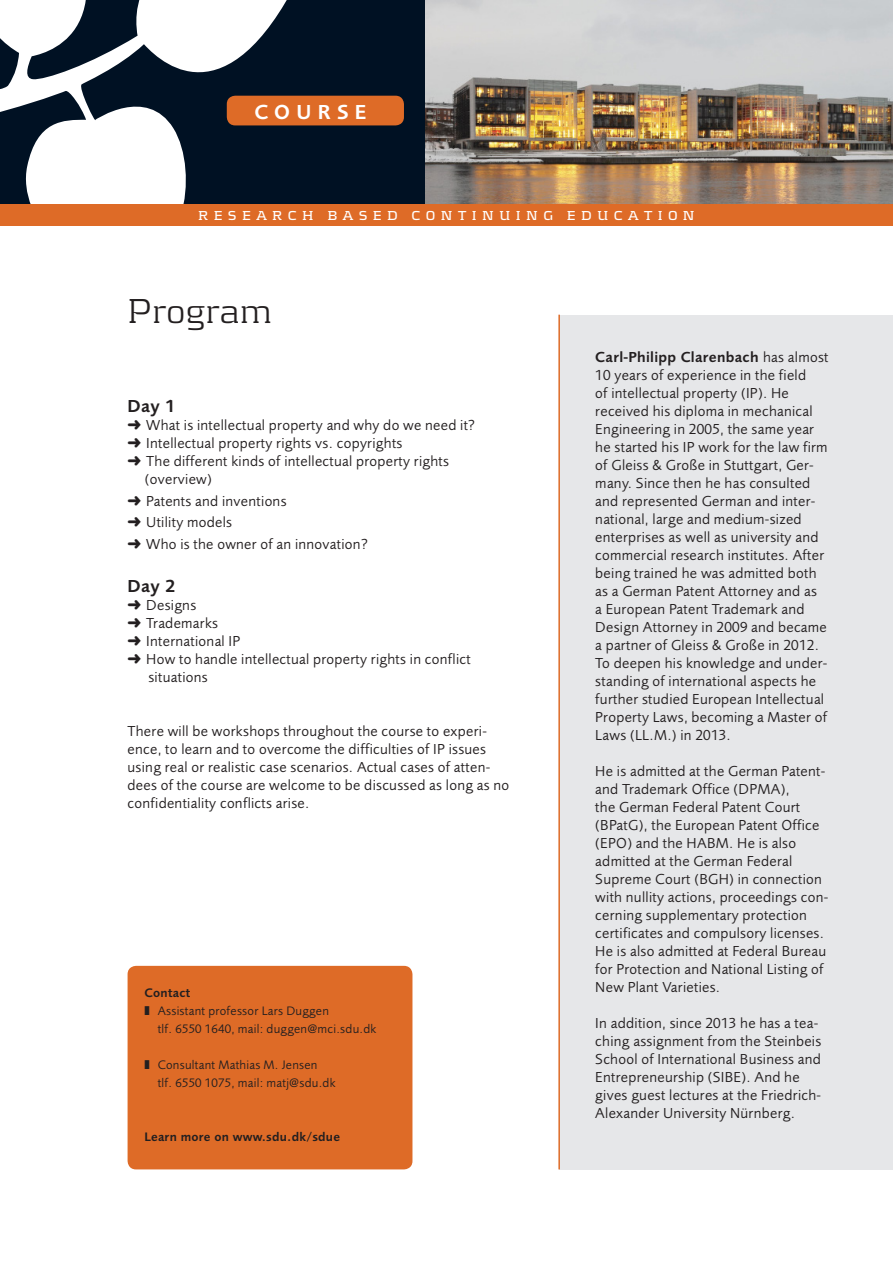
<style>
.page{position:relative;width:893px;height:1263px;background:#fff}
.page>*{position:absolute;margin:0;border:0;box-sizing:border-box;transform-origin:0 0}
._01_Underrubrik{font:300 36px "Kontrapunkt";letter-spacing:.02em;color:#231f20}
._03_Master_i{font:600 21px "Foundry Sans";letter-spacing:.3em;color:#fff}
._06_Mellemrubrik{font:600 18px "Foundry Sans";letter-spacing:.02em;color:#231f20}
._05_Brødtxt{font:15px/18px "Foundry Sans";letter-spacing:.02em;color:#231f20}
._06_Mellemrubrik-2{font:15px/18px "Foundry Sans";letter-spacing:.02em;color:#231f20}
._02_Forskningsbasere{font:700 13.5px "Kontrapunkt";letter-spacing:.4em;color:#fff}
._05_Brødtxt-2{font:12.75px/18px "Foundry Sans";letter-spacing:.02em;color:#231f20}
._06_Mellemrubrik-3{font:600 12.75px "Foundry Sans";letter-spacing:.02em;color:#231f20}
.s1{font-weight:600}
</style>
<div class="page">
<div style="left:0;top:0;width:893px;height:204px;background:#001123"></div>
<svg style="left:0;top:0;width:306px;height:204px"></svg>
<img style="left:425px;top:0;width:468px;height:204px">
<div style="left:560px;top:315px;width:333px;height:854px;background:#e6e7e9"></div>
<div style="left:128px;top:966px;width:284px;height:203px;background:#de6b27;border-radius:9px"></div>
<div style="left:227px;top:96px;width:177px;height:29px;background:#de6b27;border-radius:9px"></div>
<hr style="left:558px;top:315px;width:2px;height:854px;background:#de6b27">
<div style="left:0;top:204px;width:893px;height:21px;background:#de6b27"></div>
<p class="_03_Master_i" style="left:254px;top:100px;width:114px">COURSE</p>
<p class="_02_Forskningsbasere" style="left:198px;top:207px;width:498px">RESEARCH BASED CONTINUING EDUCATION</p>
<p class="_01_Underrubrik" style="left:128px;top:290px;width:146px">Program</p>
<p class="_06_Mellemrubrik" style="left:128px;top:396px;width:50px">Day 1</p>
<p class="_06_Mellemrubrik-2" style="left:128px;top:416px;width:349px">➜ What is intellectual property and why do we need it?</p>
<p class="_06_Mellemrubrik-2" style="left:128px;top:434px;width:276px">➜ Intellectual property rights vs. copyrights</p>
<p class="_06_Mellemrubrik-2" style="left:128px;top:452px;width:323px">➜ The different kinds of intellectual property rights</p>
<p class="_06_Mellemrubrik-2" style="left:145px;top:470px;width:68px">(overview)</p>
<p class="_06_Mellemrubrik-2" style="left:128px;top:492px;width:161px">➜ Patents and inventions</p>
<p class="_06_Mellemrubrik-2" style="left:128px;top:513px;width:106px">➜ Utility models</p>
<p class="_06_Mellemrubrik-2" style="left:128px;top:535px;width:242px">➜ Who is the owner of an innovation?</p>
<p class="_06_Mellemrubrik" style="left:128px;top:576px;width:50px">Day 2</p>
<p class="_06_Mellemrubrik-2" style="left:128px;top:596px;width:70px">➜ Designs</p>
<p class="_06_Mellemrubrik-2" style="left:128px;top:614px;width:92px">➜ Trademarks</p>
<p class="_06_Mellemrubrik-2" style="left:128px;top:632px;width:114px">➜ International IP</p>
<p class="_06_Mellemrubrik-2" style="left:128px;top:650px;width:345px">➜ How to handle intellectual property rights in conflict</p>
<p class="_06_Mellemrubrik-2" style="left:148px;top:668px;width:61px">situations</p>
<p class="_06_Mellemrubrik-2" style="left:128px;top:722px;width:383px">There will be workshops throughout the course to experi&shy;ence, to learn and to overcome the difficulties of IP issues using real or realistic case scenarios. Actual cases of atten&shy;dees of the course are welcome to be discussed as long as no confidentiality conflicts arise.</p>
<p class="_06_Mellemrubrik-3" style="left:145px;top:986px;width:47px">Contact</p>
<p class="_05_Brødtxt-2" style="left:158px;top:1002px;width:220px;text-indent:-13px">❚ Assistant professor Lars Duggen<br>tlf. 6550 1640, mail: duggen@mci.sdu.dk</p>
<p class="_05_Brødtxt-2" style="left:158px;top:1056px;width:179px;text-indent:-13px">❚ Consultant Mathias M. Jensen<br>tlf. 6550 1075, mail: matj@sdu.dk</p>
<p class="_06_Mellemrubrik-3" style="left:145px;top:1130px;width:197px">Learn more on www.sdu.dk/sdue</p>
<p class="_05_Brødtxt" style="left:595px;top:348px;width:235px"><span class="s1">Carl-Philipp Clarenbach</span> has almost 10 years of experience in the field<br>of intellectual property (IP). He received his diploma in mechanical Engineering in 2005, the same year he started his IP work for the law firm of Gleiss &amp; Große in Stuttgart, Ger&shy;many. Since then he has consulted and represented German and inter&shy;national, large and medium-sized enterprises as well as university and commercial research institutes. After being trained he was admitted both as a German Patent Attorney and as<br>a European Patent Trademark and Design Attorney in 2009 and became a partner of Gleiss &amp; Große in 2012.<br>To deepen his knowledge and under&shy;standing of international aspects he further studied European Intellectual Property Laws, becoming a Master of Laws (LL.M.) in 2013.</p>
<p class="_05_Brødtxt" style="left:595px;top:762px;width:234px">He is admitted at the German Patent&shy;and Trademark Office (DPMA),<br>the German Federal Patent Court (BPatG), the European Patent Office (EPO) and the HABM. He is also admitted at the German Federal Supreme Court (BGH) in connection with nullity actions, proceedings con&shy;cerning supplementary protection certificates and compulsory licenses.<br>He is also admitted at Federal Bureau for Protection and National Listing of New Plant Varieties.</p>
<p class="_05_Brødtxt" style="left:595px;top:1014px;width:228px">In addition, since 2013 he has a tea&shy;ching assignment from the Steinbeis School of International Business and Entrepreneurship (SIBE). And he gives guest lectures at the Friedrich-Alexander University Nürnberg.</p>
</div>
